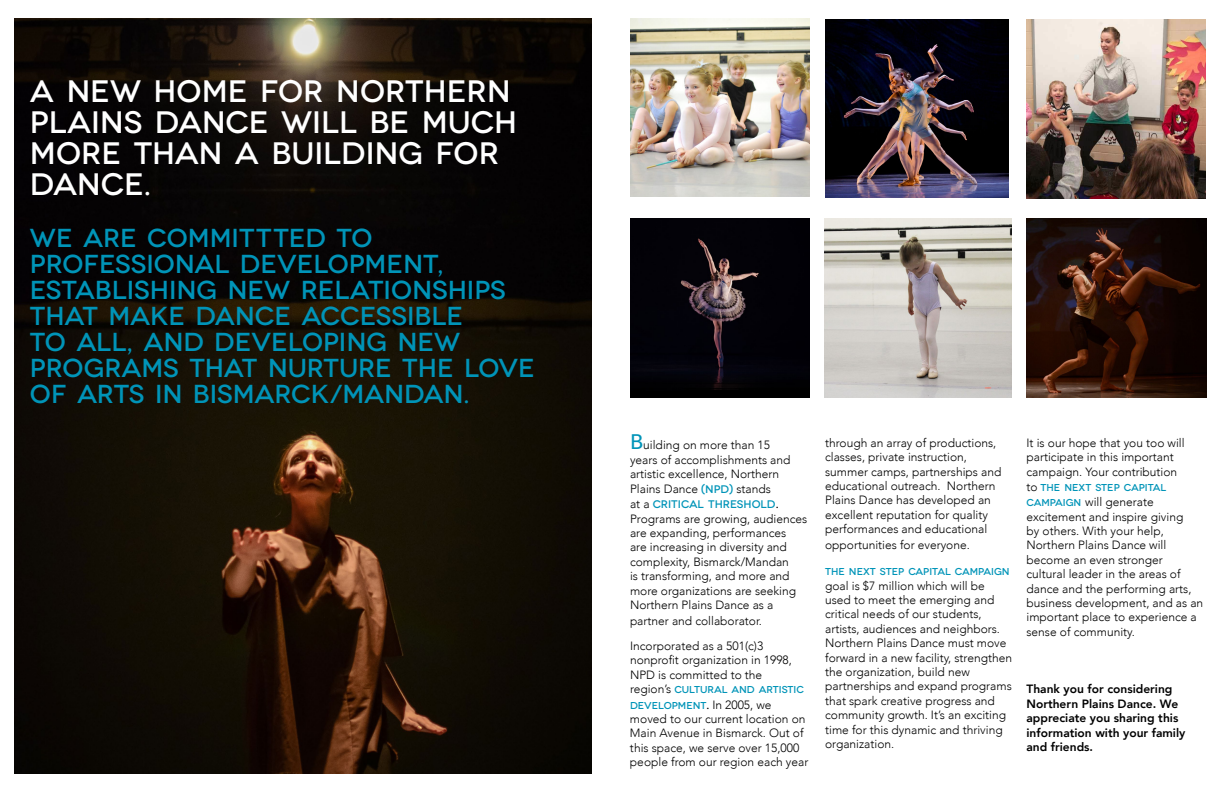
<style>
.page{position:relative;width:1224px;height:792px;background:#fff}
.page>*{position:absolute;margin:0;border:0;box-sizing:border-box;transform-origin:0 0}
.t1{font:500 31px/31px "Novecentowide";color:#fff}
.t2{font:500 26px/26px "Novecentowide";color:#0094b8}
.t3{font:300 12px/14.4px "Avenir";color:#000}
.t4{font:800 12px/14.4px "Avenir";color:#000}
.t5{font:500 11px "Novecentowide";color:#0094b8}
.t6{font:500 10px/15.6px "Novecentowide";color:#0094b8}
.s1{font-weight:500;font-size:21px;color:#0094b8}
.s2{font-family:"Novecentowide";font-weight:500;font-size:11px;color:#0094b8}
.s3{font-family:"Avenir";font-weight:300;font-size:12px;color:#000}
.s4{font-family:"Minion Pro";font-weight:400;font-size:13px;color:#000}
.s5{font-family:"Novecentowide";font-weight:500;font-size:10px;color:#0094b8}
</style>
<div class="page">
<img style="left:631px;top:18px;width:178px;height:179px">
<img style="left:825px;top:19px;width:183px;height:178px">
<img style="left:825px;top:218px;width:186px;height:180px">
<img style="left:1027px;top:19px;width:179px;height:179px">
<img style="left:631px;top:218px;width:179px;height:180px">
<img style="left:1027px;top:218px;width:179px;height:180px">
<img style="left:14px;top:18px;width:578px;height:756px">
<h1 class="t1" style="left:30px;top:76px;width:489px">A NEW HOME FOR NORTHERN<br>PLAINS DANCE WILL BE MUCH<br>MORE THAN A BUILDING FOR<br>DANCE.</h1>
<h2 class="t2" style="left:30px;top:225px;width:506px">WE ARE COMMITTTED TO<br>PROFESSIONAL DEVELOPMENT,<br>ESTABLISHING NEW RELATIONSHIPS<br>THAT MAKE DANCE ACCESSIBLE<br>TO ALL, AND DEVELOPING NEW<br>PROGRAMS THAT NURTURE THE LOVE<br>OF ARTS IN BISMARCK/MANDAN.</h2>
<p class="t3" style="left:630px;top:438px;width:162px"><span class="s1">B</span>uilding on more than 15 years of accomplishments and artistic excellence, Northern<br>Plains Dance <span class="s2">(NPD)</span> stands</p>
<p class="t5" style="left:630px;top:498px;width:150px"><span class="s3">at a</span> CRITICAL THRESHOLD<span class="s4">.</span></p>
<p class="t3" style="left:630px;top:511px;width:179px">Programs are growing, audiences are expanding, performances<br>are increasing in diversity and complexity, Bismarck/Mandan<br>is transforming, and more and more organizations are seeking<br>Northern Plains Dance as a</p>
<p class="t3" style="left:630px;top:608px;width:135px;line-height:25.2px">partner and collaborator.<br>Incorporated as a 501(c)3</p>
<p class="t3" style="left:630px;top:653px;width:163px">nonprofit organization in 1998,<br>NPD is committed to the</p>
<p class="t6" style="left:630px;top:682px;width:176px"><span class="s3">region’s</span> CULTURAL AND ARTISTIC<br>DEVELOPMENT<span class="s4">.</span> <span class="s3">In 2005, we</span></p>
<p class="t3" style="left:630px;top:712px;width:180px">moved to our current location on<br>Main Avenue in Bismarck. Out of this space, we serve over 15,000 people from our region each year</p>
<p class="t3" style="left:825px;top:436px;width:178px">through an array of productions, classes, private instruction, summer camps, partnerships and educational outreach. Northern<br>Plains Dance has developed an excellent reputation for quality performances and educational</p>
<p class="t3" style="left:825px;top:538px;width:146px">opportunities for everyone.</p>
<p class="t6" style="left:825px;top:564px;width:186px">THE NEXT STEP CAPITAL CAMPAIGN</p>
<p class="t3" style="left:825px;top:578px;width:188px">goal is $7 million which will be used to meet the emerging and critical needs of our students, artists, audiences and neighbors.<br>Northern Plains Dance must move forward in a new facility, strengthen the organization, build new partnerships and expand programs that spark creative progress and community growth. It’s an exciting time for this dynamic and thriving organization.</p>
<p class="t3" style="left:1027px;top:435px;width:160px;line-height:14.7px">It is our hope that you too will participate in this important campaign. Your contribution</p>
<p class="t6" style="left:1027px;top:480px;width:141px"><span class="s3">to</span> THE NEXT STEP CAPITAL</p>
<p class="t3" style="left:1027px;top:495px;width:178px"><span class="s5">CAMPAIGN</span> will generate excitement and inspire giving<br>by others. With your help,<br>Northern Plains Dance will become an even stronger cultural leader in the areas of dance and the performing arts, business development, and as an important place to experience a sense of community.</p>
<p class="t4" style="left:1027px;top:682px;width:160px">Thank you for considering<br>Northern Plains Dance. We appreciate you sharing this information with your family and friends.</p>
</div>
